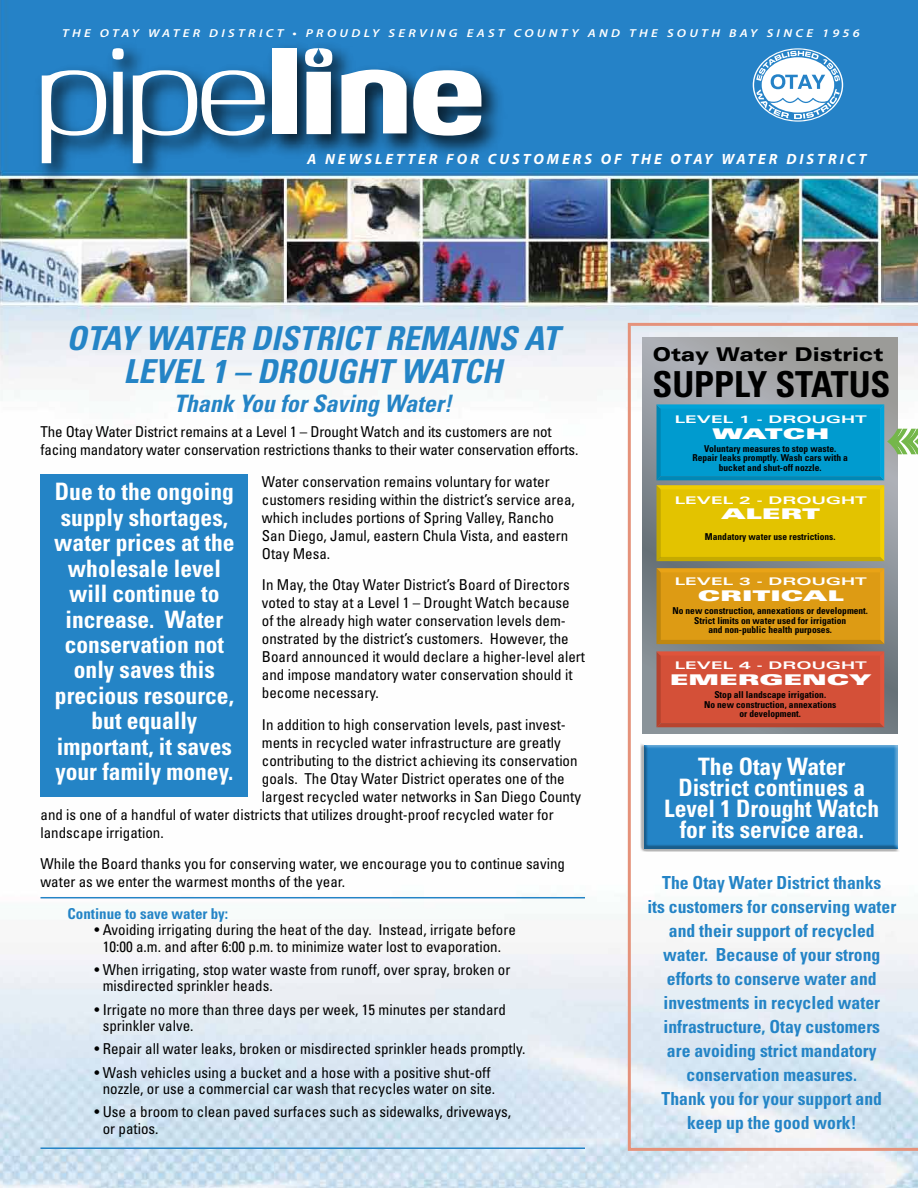
<style>
.page{position:relative;width:918px;height:1188px;background:#fff}
.page>*{position:absolute;margin:0;border:0;box-sizing:border-box;transform-origin:0 0}
.t1{font:700 condensed 35.85px "Univers";color:#000}
.t2{font:italic 700 condensed 33px/33px "Univers";color:#2484c6;text-align:center}
.t3{font:700 condensed 24px/25.5px "Univers";color:#fff;text-align:center}
.t4{font:italic 700 condensed 24px "Univers";color:#2484c6}
.t5{font:900 expanded 19.05px "Univers";color:#000}
.t6{font:700 condensed 18px/24px "Univers";color:#2484c6;text-align:center}
.t7{font:condensed 15px/18px "Univers";color:#000}
.t8{font:700 condensed 15px "Univers";color:#2484c6}
.t9{font:italic 700 14.85px "Myriad";letter-spacing:.2em;color:#fff}
.t10{font:900 expanded 14.7px "Univers";color:#fff;scale:1.5 1}
.t11{font:italic 600 11.55px "Myriad Pro";letter-spacing:.245em;color:#fff;scale:1.16 1}
.t12{font:700 expanded 10.5px "Univers";color:#fff;scale:1.5 1}
.t13{font:700 condensed 9.45px/9.4px "Univers";color:#000;text-align:center}
</style>
<div class="page">
<img style="left:0;top:0;width:918px;height:1188px">
<img style="left:31px;top:59px;width:91px;height:120px">
<svg style="left:42px;top:70px;width:59px;height:93px"></svg>
<img style="left:101px;top:37px;width:52px;height:127px">
<svg style="left:112px;top:48px;width:12px;height:86px"></svg>
<img style="left:122px;top:59px;width:104px;height:120px">
<img style="left:190px;top:59px;width:103px;height:106px">
<svg style="left:133px;top:70px;width:128px;height:93px"></svg>
<img style="left:261px;top:37px;width:32px;height:127px">
<div style="left:272px;top:48px;width:24px;height:86px;background:#fff"></div>
<img style="left:360px;top:59px;width:42px;height:105px">
<img style="left:402px;top:59px;width:108px;height:106px">
<svg style="left:413px;top:70px;width:68px;height:66px"></svg>
<img style="left:293px;top:37px;width:67px;height:127px">
<svg style="left:305px;top:48px;width:27px;height:86px"></svg>
<svg style="left:341px;top:70px;width:66px;height:63px"></svg>
<svg style="left:753px;top:48px;width:90px;height:74px"></svg>
<svg style="left:626px;top:321px;width:292px;height:831px"></svg>
<hr style="left:40px;top:897px;width:545px;height:1px;background:#2484c6">
<hr style="left:40px;top:1147px;width:545px;height:2px;background:#2484c6">
<div style="left:40px;top:474px;width:208px;height:323px;background:#2484c6"></div>
<p class="t11" style="left:62px;top:26px;width:689px">THE OTAY WATER DISTRICT • PROUDLY SERVING EAST COUNTY AND THE SOUTH BAY SINCE 1956</p>
<p class="t9" style="left:307px;top:152px;width:561px">A NEWSLETTER FOR CUSTOMERS OF THE OTAY WATER DISTRICT</p>
<h2 class="t2" style="left:67px;top:322px;width:494px">OTAY WATER DISTRICT REMAINS AT<br>LEVEL 1 – DROUGHT WATCH</h2>
<h3 class="t4" style="left:174px;top:389px;width:279px">THANK YOU FOR SAVING WATER!</h3>
<p class="t7" style="left:40px;top:423px;width:539px">The Otay Water District remains at a Level 1 – Drought Watch and its customers are not facing mandatory water conservation restrictions thanks to their water conservation efforts.</p>
<p class="t7" style="left:262px;top:472px;width:314px">Water conservation remains voluntary for water customers residing within the district’s service area, which includes portions of Spring Valley, Rancho San Diego, Jamul, eastern Chula Vista, and eastern Otay Mesa.</p>
<p class="t7" style="left:262px;top:576px;width:325px">In May, the Otay Water District’s Board of Directors voted to stay at a Level 1 – Drought Watch because of the already high water conservation levels dem&shy;onstrated by the district’s customers. However, the Board announced it would declare a higher-level alert and impose mandatory water conservation should it become necessary.</p>
<p class="t7" style="left:262px;top:715px;width:306px">In addition to high conservation levels, past invest-</p>
<p class="t7" style="left:262px;top:733px;width:301px">ments in recycled water infrastructure are greatly</p>
<p class="t7" style="left:262px;top:751px;width:317px">contributing to the district achieving its conservation</p>
<p class="t7" style="left:262px;top:769px;width:304px">goals. The Otay Water District operates one of the</p>
<p class="t7" style="left:262px;top:787px;width:321px">largest recycled water networks in San Diego County</p>
<p class="t7" style="left:40px;top:805px;width:515px">and is one of a handful of water districts that utilizes drought-proof recycled water for</p>
<p class="t7" style="left:40px;top:823px;width:125px">landscape irrigation.</p>
<p class="t7" style="left:40px;top:855px;width:526px">While the Board thanks you for conserving water, we encourage you to continue saving water as we enter the warmest months of the year.</p>
<p class="t8" style="left:68px;top:904px;width:162px">Continue to save water by:</p>
<p class="t7" style="left:94px;top:921px;width:423px;line-height:16.5px;text-align:center">• Avoiding irrigating during the heat of the day. Instead, irrigate before<br>10:00 a.m. and after 6:00 p.m. to minimize water lost to evaporation.</p>
<p class="t7" style="left:103px;top:961px;width:409px;line-height:16.5px;text-indent:-8px">• When irrigating, stop water waste from runoff, over spray, broken or misdirected sprinkler heads.</p>
<p class="t7" style="left:103px;top:1001px;width:405px;line-height:16.5px;text-indent:-8px">• Irrigate no more than three days per week, 15 minutes per standard sprinkler valve.</p>
<p class="t7" style="left:94px;top:1040px;width:432px">• Repair all water leaks, broken or misdirected sprinkler heads promptly.</p>
<p class="t7" style="left:94px;top:1064px;width:402px;line-height:16.5px;text-align:center">• Wash vehicles using a bucket and a hose with a positive shut-off nozzle, or use a commercial car wash that recycles water on site.</p>
<p class="t7" style="left:103px;top:1104px;width:410px;line-height:16.5px;text-indent:-8px">• Use a broom to clean paved surfaces such as sidewalks, driveways, or patios.</p>
<h3 class="t3" style="left:54px;top:479px;width:182px">Due to the ongoing supply shortages, water prices at the wholesale level will continue to increase. Water conservation not only saves this precious resource, but equally important, it saves your family money.</h3>
<p class="t5" style="left:653px;top:343px;width:232px">Otay Water District</p>
<h1 class="t1" style="left:652px;top:362px;width:240px">SUPPLY STATUS</h1>
<p class="t12" style="left:675px;top:413px;width:130px">LEVEL 1 - DROUGHT</p>
<p class="t10" style="left:712px;top:425px;width:80px">WATCH</p>
<p class="t13" style="left:692px;top:444px;width:157px">Voluntary measures to stop waste.<br>Repair leaks promptly. Wash cars with a bucket and shut-off nozzle.</p>
<p class="t12" style="left:675px;top:494px;width:130px">LEVEL 2 - DROUGHT</p>
<p class="t10" style="left:721px;top:505px;width:67px">ALERT</p>
<p class="t13" style="left:705px;top:531px;width:132px">Mandatory water use restrictions.</p>
<p class="t12" style="left:675px;top:576px;width:130px">LEVEL 3 - DROUGHT</p>
<p class="t10" style="left:698px;top:587px;width:99px">CRITICAL</p>
<p class="t13" style="left:672px;top:606px;width:197px">No new construction, annexations or development.<br>Strict limits on water used for irrigation<br>and non-public health purposes.</p>
<p class="t12" style="left:675px;top:659px;width:130px">LEVEL 4 - DROUGHT</p>
<p class="t10" style="left:670px;top:671px;width:136px">EMERGENCY</p>
<p class="t13" style="left:704px;top:690px;width:134px">Stop all landscape irrigation.<br>No new construction, annexations or development.</p>
<h3 class="t3" style="left:664px;top:756px;width:217px;line-height:21px">The Otay Water<br>District continues a<br>Level 1 Drought Watch for its service area.</h3>
<p class="t6" style="left:647px;top:870px;width:250px">The Otay Water District thanks<br>its customers for conserving water and their support of recycled water. Because of your strong efforts to conserve water and investments in recycled water infrastructure, Otay customers<br>are avoiding strict mandatory conservation measures.<br>Thank you for your support and keep up the good work!</p>
</div>
